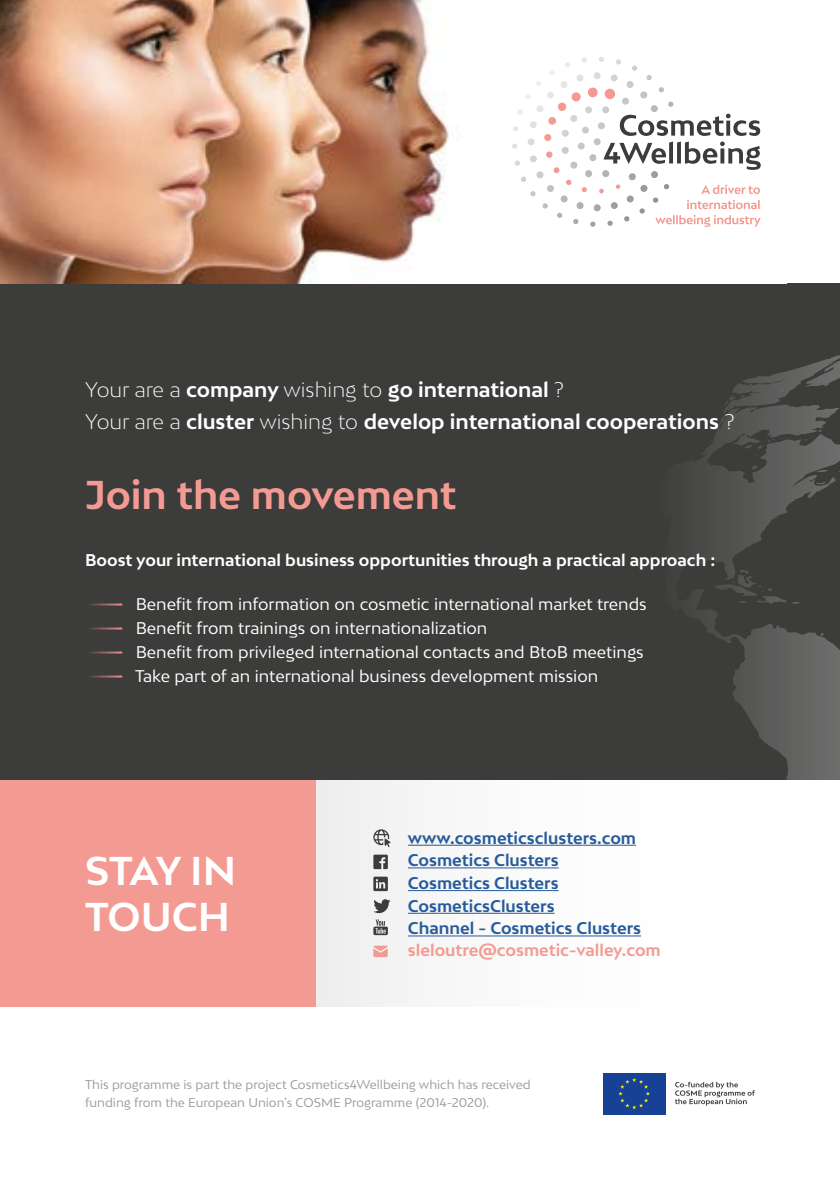
<style>
.page{position:relative;width:840px;height:1191px;background:#fff}
.page>*{position:absolute;margin:0;border:0;box-sizing:border-box;transform-origin:0 0}
.t1{font:700 38px "Bw Mitga";color:#f39b93}
.t2{font:700 38px/45.6px "Bw Mitga";letter-spacing:-.005em;color:#fff}
.t3{font:700 20px/32px "Bw Mitga";color:#fff}
.t4{font:16px/24px "Bw Mitga";color:#fff}
.t5{font:700 16px/22.6px "Bw Mitga";color:#275b9b}
.t6{font:700 16px "Bw Mitga";color:#fff}
.t7{font:700 16px "Bw Mitga";color:#f39b93}
.t8{font:12px/18px "Bw Mitga";color:#9d9d9c}
.s1{font-weight:300}
</style>
<div class="page">
<div style="left:315px;top:780px;width:524px;height:226px;background:linear-gradient(to right,#f0f0f1,#fff)"></div>
<div style="left:0;top:283px;width:839px;height:497px;background:#3c3c3b"></div>
<svg style="left:648px;top:446px;width:191px;height:457px"></svg>
<svg style="left:648px;top:503px;width:4px;height:5px"></svg>
<svg style="left:815px;top:482px;width:10px;height:2px"></svg>
<svg style="left:792px;top:602px;width:7px;height:3px"></svg>
<svg style="left:713px;top:569px;width:73px;height:35px"></svg>
<hr style="left:86px;top:603px;width:35px;height:2px;background:#f2908e">
<hr style="left:86px;top:627px;width:35px;height:2px;background:#f2908e">
<hr style="left:86px;top:651px;width:35px;height:2px;background:#f2908e">
<hr style="left:86px;top:675px;width:35px;height:2px;background:#f2908e">
<svg style="left:710px;top:355px;width:129px;height:117px"></svg>
<div style="left:0;top:780px;width:315px;height:226px;background:#f39b93"></div>
<svg style="left:373px;top:829px;width:17px;height:18px"></svg>
<svg style="left:373px;top:854px;width:14px;height:15px"></svg>
<svg style="left:373px;top:876px;width:14px;height:15px"></svg>
<svg style="left:373px;top:899px;width:17px;height:14px"></svg>
<svg style="left:373px;top:919px;width:14px;height:16px"></svg>
<svg style="left:373px;top:945px;width:14px;height:12px"></svg>
<img style="left:0;top:0;width:761px;height:283px">
<svg style="left:511px;top:57px;width:249px;height:170px"></svg>
<svg style="left:603px;top:1073px;width:63px;height:42px"></svg>
<div style="left:602px;top:1072px;width:63px;height:42px;background:#164194"></div>
<svg style="left:618px;top:1078px;width:31px;height:31px"></svg>
<svg style="left:675px;top:1081px;width:79px;height:24px"></svg>
<hr style="left:408px;top:845px;width:227px;height:1px;background:#275b9b">
<hr style="left:408px;top:867px;width:150px;height:1px;background:#275b9b">
<hr style="left:408px;top:890px;width:150px;height:1px;background:#275b9b">
<hr style="left:408px;top:935px;width:232px;height:1px;background:#275b9b">
<hr style="left:408px;top:913px;width:146px;height:1px;background:#275b9b">
<p class="t3" style="left:85px;top:373px;width:650px"><span class="s1">Your are a</span> company <span class="s1">wishing to</span> go international <span class="s1">?<br>Your are a</span> cluster <span class="s1">wishing to</span> develop international cooperations <span class="s1">?</span></p>
<h1 class="t1" style="left:85px;top:469px;width:372px">Join the movement</h1>
<p class="t6" style="left:85px;top:550px;width:631px">Boost your international business opportunities through a practical approach :</p>
<p class="t4" style="left:135px;top:591px;width:513px">Benefit from information on cosmetic international market trends Benefit from trainings on internationalization<br>Benefit from privileged international contacts and BtoB meetings Take part of an international business development mission</p>
<h1 class="t2" style="left:85px;top:847px;width:152px">STAY IN<br>TOUCH</h1>
<p class="t5" style="left:408px;top:826px;width:229px">www.cosmeticsclusters.com<br>Cosmetics Clusters<br>Cosmetics Clusters</p>
<p class="t5" style="left:408px;top:916px;width:234px">Channel - Cosmetics Clusters</p>
<p class="t5" style="left:408px;top:894px;width:148px">CosmeticsClusters</p>
<p class="t7" style="left:408px;top:939px;width:254px">sleloutre@cosmetic-valley.com</p>
<p class="t8" style="left:85px;top:1075px;width:447px">This programme is part the project Cosmetics4Wellbeing which has received funding from the European Union’s COSME Programme (2014-2020).</p>
</div>
